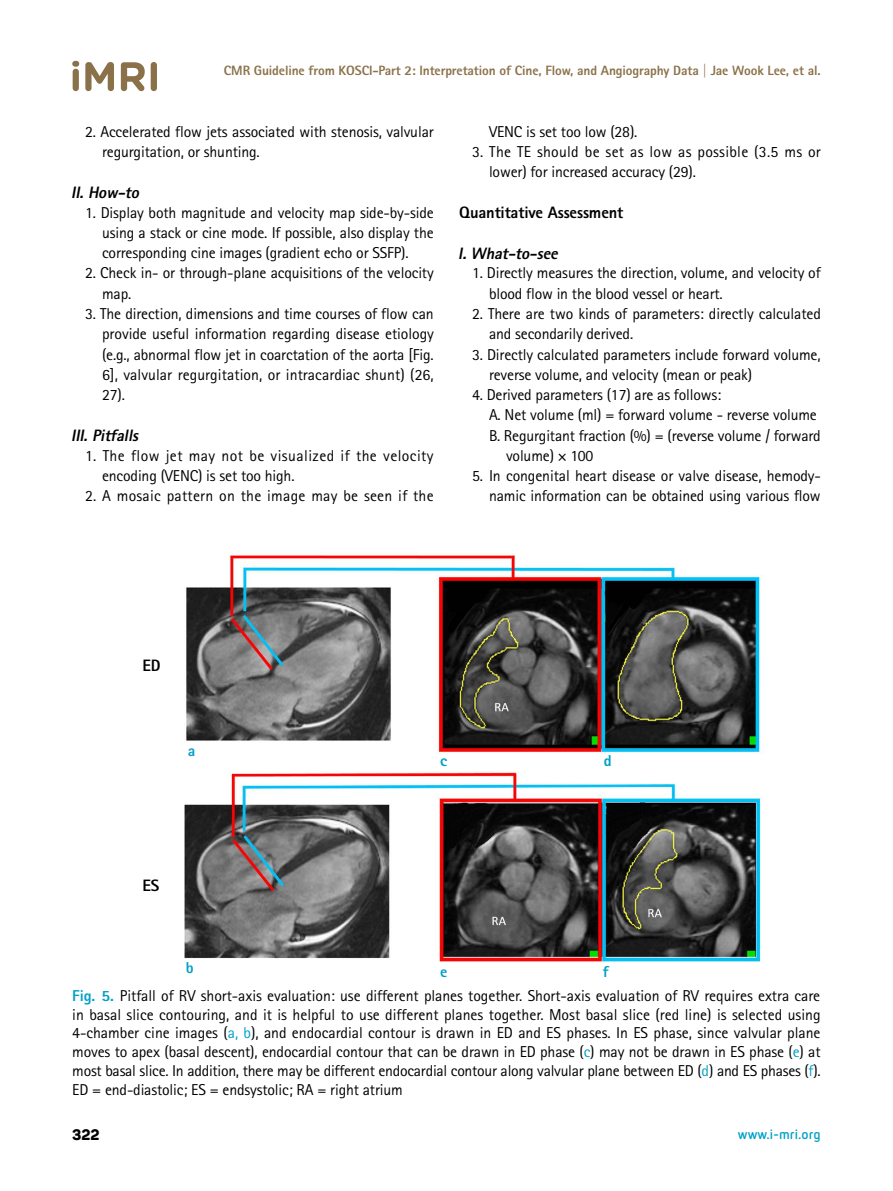
<style>
.page{position:relative;width:893px;height:1191px;background:#fff}
.page>*{position:absolute;margin:0;border:0;box-sizing:border-box;transform-origin:0 0}
.t1{font:italic 800 16.5px "Rotis Sans Serif Std";color:#000}
.t2{font:800 16.5px "Rotis Sans Serif Std";letter-spacing:-.01em;color:#000}
.t3{font:15.75px/20.2px "Rotis Sans Serif Std";letter-spacing:-.01em;color:#000}
.t4{font:15.75px/20.2px "Rotis Sans Serif Std";letter-spacing:.015em;color:#000}
.t5{font:15.75px/20.2px "Rotis Sans Serif Std";letter-spacing:.025em;color:#000}
.t6{font:800 15.75px "Rotis Sans Serif Std";color:#00a0c8}
.t7{font:800 15px "Panton";color:#000}
.t8{font:800 13.5px "Rotis Sans Serif Std";letter-spacing:-.01em;color:#8b7149}
.t9{font:700 13.5px "Netto Pro";color:#00a0c8}
.s1{font-weight:800;color:#00a0c8}
.s2{color:#00a0c8}
</style>
<div class="page">
<svg style="left:72px;top:61px;width:7px;height:30px"></svg>
<svg style="left:85px;top:62px;width:29px;height:29px"></svg>
<svg style="left:121px;top:62px;width:24px;height:29px"></svg>
<svg style="left:151px;top:62px;width:6px;height:29px"></svg>
<img style="left:184px;top:554px;width:579px;height:408px">
<p class="t8" style="left:224px;top:62px;width:598px">CMR Guideline from KOSCI-Part 2: Interpretation of Cine, Flow, and Angiography Data | Jae Wook Lee, et al.</p>
<p class="t3" style="left:102px;top:121px;width:333px;text-indent:-17px">2. Accelerated flow jets associated with stenosis, valvular regurgitation, or shunting.</p>
<p class="t1" style="left:71px;top:182px;width:73px">II.How-to</p>
<p class="t3" style="left:102px;top:202px;width:333px;text-align:justify;text-indent:-17px">1. Display both magnitude and velocity map side-by-side using a stack or cine mode. If possible, also display the corresponding cine images (gradient echo or SSFP).</p>
<p class="t3" style="left:102px;top:263px;width:333px;text-indent:-17px">2. Check in- or through-plane acquisitions of the velocity map.</p>
<p class="t3" style="left:102px;top:303px;width:333px;text-align:justify;text-indent:-17px">3. The direction, dimensions and time courses of flow can provide useful information regarding disease etiology (e.g., abnormal flow jet in coarctation of the aorta [Fig.<br>6], valvular regurgitation, or intracardiac shunt) (26, 27).</p>
<p class="t1" style="left:71px;top:425px;width:72px">III.Pitfalls</p>
<p class="t5" style="left:102px;top:445px;width:333px;text-indent:-17px">1. The flow jet may not be visualized if the velocity encoding (VENC) is set too high.</p>
<p class="t4" style="left:85px;top:486px;width:350px">2. A mosaic pattern on the image may be seen if the</p>
<p class="t3" style="left:489px;top:121px;width:150px">VENC is set too low (28).</p>
<p class="t4" style="left:489px;top:141px;width:333px;text-indent:-17px">3. The TE should be set as low as possible (3.5 ms or lower) for increased accuracy (29).</p>
<p class="t2" style="left:459px;top:202px;width:166px">Quantitative Assessment</p>
<p class="t1" style="left:458px;top:243px;width:105px">I.What-to-see</p>
<p class="t3" style="left:489px;top:263px;width:333px;text-indent:-17px">1. Directly measures the direction, volume, and velocity of blood flow in the blood vessel or heart.</p>
<p class="t3" style="left:489px;top:303px;width:333px;text-indent:-17px">2. There are two kinds of parameters: directly calculated and secondarily derived.</p>
<p class="t3" style="left:489px;top:344px;width:333px;text-indent:-17px">3. Directly calculated parameters include forward volume, reverse volume, and velocity (mean or peak)</p>
<p class="t3" style="left:472px;top:384px;width:251px">4. Derived parameters (17) are as follows:</p>
<p class="t3" style="left:489px;top:405px;width:329px">A. Net volume (ml) = forward volume - reverse volume</p>
<p class="t3" style="left:489px;top:425px;width:333px">B. Regurgitant fraction (%) = (reverse volume / forward</p>
<p class="t3" style="left:506px;top:445px;width:89px">volume) × 100</p>
<p class="t3" style="left:472px;top:465px;width:350px;text-align:right">5. In congenital heart disease or valve disease, hemody&shy;namic information can be obtained using various flow</p>
<p class="t2" style="left:142px;top:655px;width:20px">ED</p>
<p class="t6" style="left:188px;top:740px;width:9px">a</p>
<p class="t2" style="left:142px;top:875px;width:18px">ES</p>
<p class="t6" style="left:186px;top:957px;width:9px">b</p>
<p class="t6" style="left:440px;top:751px;width:8px">c</p>
<p class="t6" style="left:440px;top:961px;width:9px">e</p>
<p class="t6" style="left:604px;top:751px;width:9px">d</p>
<p class="t6" style="left:603px;top:961px;width:7px">f</p>
<p class="t3" style="left:72px;top:986px;width:750px;line-height:18.8px;text-align:justify"><span class="s1">Fig. 5.</span> Pitfall of RV short-axis evaluation: use different planes together. Short-axis evaluation of RV requires extra care in basal slice contouring, and it is helpful to use different planes together. Most basal slice (red line) is selected using 4-chamber cine images (<span class="s2">a, b</span>), and endocardial contour is drawn in ED and ES phases. In ES phase, since valvular plane moves to apex (basal descent), endocardial contour that can be drawn in ED phase (<span class="s2">c</span>) may not be drawn in ES phase (<span class="s2">e</span>) at most basal slice. In addition, there may be different endocardial contour along valvular plane between ED (<span class="s2">d</span>) and ES phases (<span class="s2">f</span>).<br>ED = end-diastolic; ES = endsystolic; RA = right atrium</p>
<p class="t7" style="left:72px;top:1125px;width:29px">322</p>
<p class="t9" style="left:738px;top:1124px;width:84px">www.i-mri.org</p>
</div>
